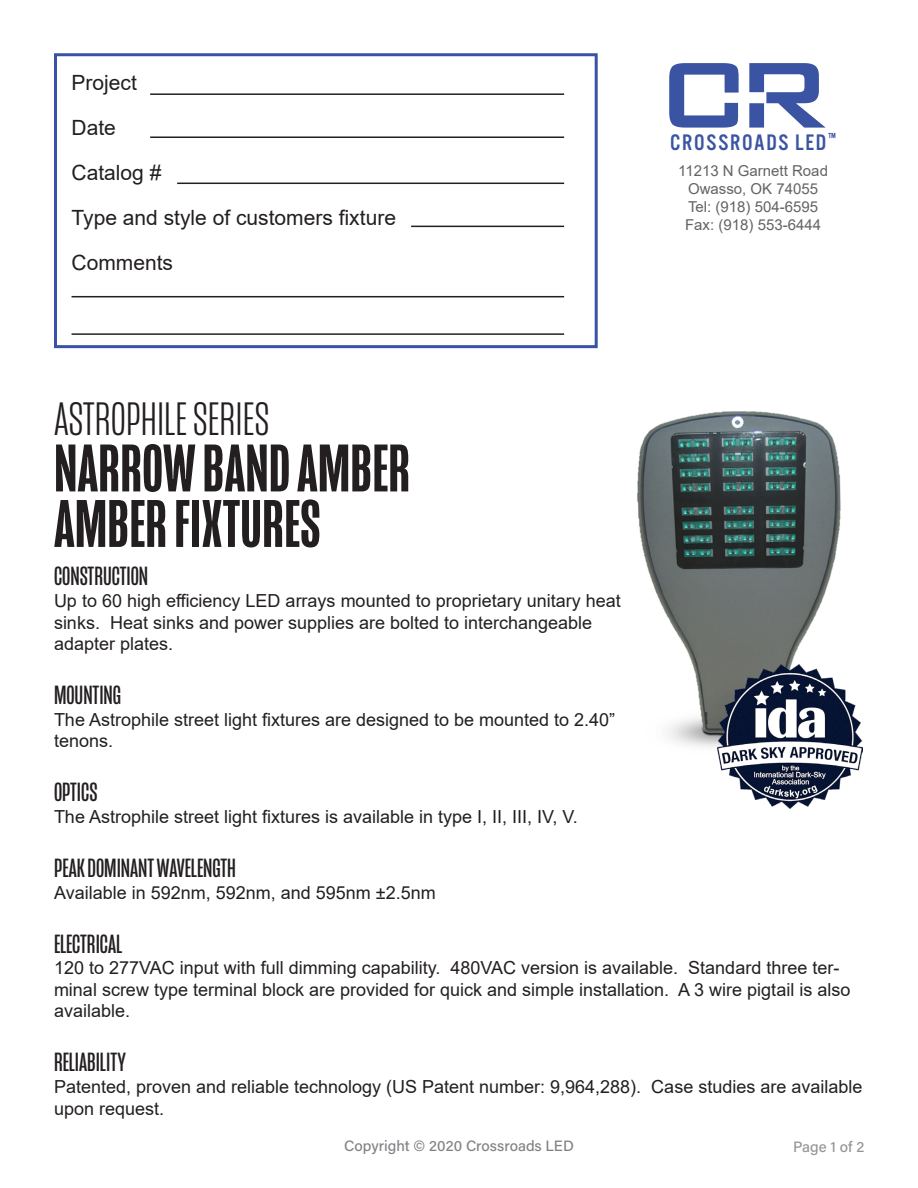
<style>
.page{position:relative;width:918px;height:1188px;background:#fff}
.page>*{position:absolute;margin:0;border:0;box-sizing:border-box;transform-origin:0 0}
.t1{font:500 69px/55.5px "Mongoose";color:#231f20}
.t2{font:300 48px "Mongoose";color:#231f20}
.Main_Text{font:27px "Mongoose";color:#231f20}
.t3{font:23.4px "Alternate Got No 3 D";letter-spacing:.07em;color:#3a54a3}
.t4{font:21px/45px "Arial";color:#231f20}
.Main_Text-2{font:18px/21.6px "Arial";color:#231f20}
.t5{font:15px "Arial";color:#636366}
.t6{font:500 15px "Acumin Pro";color:#808285}
.t7{font:500 15px "Acumin Pro";color:#939598}
</style>
<div class="page">
<svg style="left:669px;top:63px;width:157px;height:65px"></svg>
<div style="left:54px;top:53px;width:544px;height:295px;border:3px solid #3953a4"></div>
<hr style="left:150px;top:93px;width:414px;height:2px;background:#231f20">
<hr style="left:150px;top:136px;width:414px;height:2px;background:#231f20">
<hr style="left:177px;top:183px;width:387px;height:1px;background:#231f20">
<hr style="left:411px;top:226px;width:153px;height:1px;background:#231f20">
<hr style="left:72px;top:296px;width:492px;height:1px;background:#231f20">
<hr style="left:72px;top:333px;width:492px;height:2px;background:#231f20">
<img style="left:637px;top:411px;width:204px;height:343px">
<img style="left:718px;top:665px;width:145px;height:143px">
<p class="t4" style="left:72px;top:60px;width:326px">Project<br>Date<br>Catalog #<br>Type and style of customers fixture<br>Comments</p>
<p class="t2" style="left:54px;top:391px;width:217px">ASTROPHILE SERIES</p>
<p class="t1" style="left:54px;top:441px;width:358px">NARROW BAND AMBER<br>AMBER FIXTURES</p>
<p class="t3" style="left:670px;top:129px;width:167px">CROSSROADS LED<sup>™</sup></p>
<p class="t5" style="left:678px;top:160px;width:151px">11213 N Garnett Road</p>
<p class="t5" style="left:688px;top:178px;width:132px">Owasso, OK 74055</p>
<p class="t5" style="left:688px;top:196px;width:132px">Tel: (918) 504-6595</p>
<p class="t5" style="left:685px;top:214px;width:137px">Fax: (918) 553-6444</p>
<p class="Main_Text" style="left:54px;top:561px;width:96px">CONSTRUCTION</p>
<p class="Main_Text-2" style="left:54px;top:590px;width:568px">Up to 60 high efficiency LED arrays mounted to proprietary unitary heat sinks. Heat sinks and power supplies are bolted to interchangeable adapter plates.</p>
<p class="Main_Text" style="left:54px;top:680px;width:69px">MOUNTING</p>
<p class="Main_Text-2" style="left:54px;top:709px;width:563px">The Astrophile street light fixtures are designed to be mounted to 2.40” tenons.</p>
<p class="Main_Text" style="left:54px;top:777px;width:45px">OPTICS</p>
<p class="Main_Text-2" style="left:54px;top:806px;width:525px">The Astrophile street light fixtures is available in type I, II, III, IV, V.</p>
<p class="Main_Text" style="left:54px;top:853px;width:183px">PEAK DOMINANT WAVELENGTH</p>
<p class="Main_Text-2" style="left:54px;top:881px;width:383px">Available in 592nm, 592nm, and 595nm ±2.5nm</p>
<p class="Main_Text" style="left:54px;top:928px;width:70px">ELECTRICAL</p>
<p class="Main_Text-2" style="left:54px;top:957px;width:798px">120 to 277VAC input with full dimming capability. 480VAC version is available. Standard three ter&shy;minal screw type terminal block are provided for quick and simple installation. A 3 wire pigtail is also available.</p>
<p class="Main_Text" style="left:54px;top:1047px;width:73px">RELIABILITY</p>
<p class="Main_Text-2" style="left:54px;top:1076px;width:810px">Patented, proven and reliable technology (US Patent number: 9,964,288). Case studies are available upon request.</p>
<p class="t6" style="left:344px;top:1136px;width:231px">Copyright © 2020 Crossroads LED</p>
<p class="t7" style="left:793px;top:1136px;width:73px">Page 1 of 2</p>
</div>
